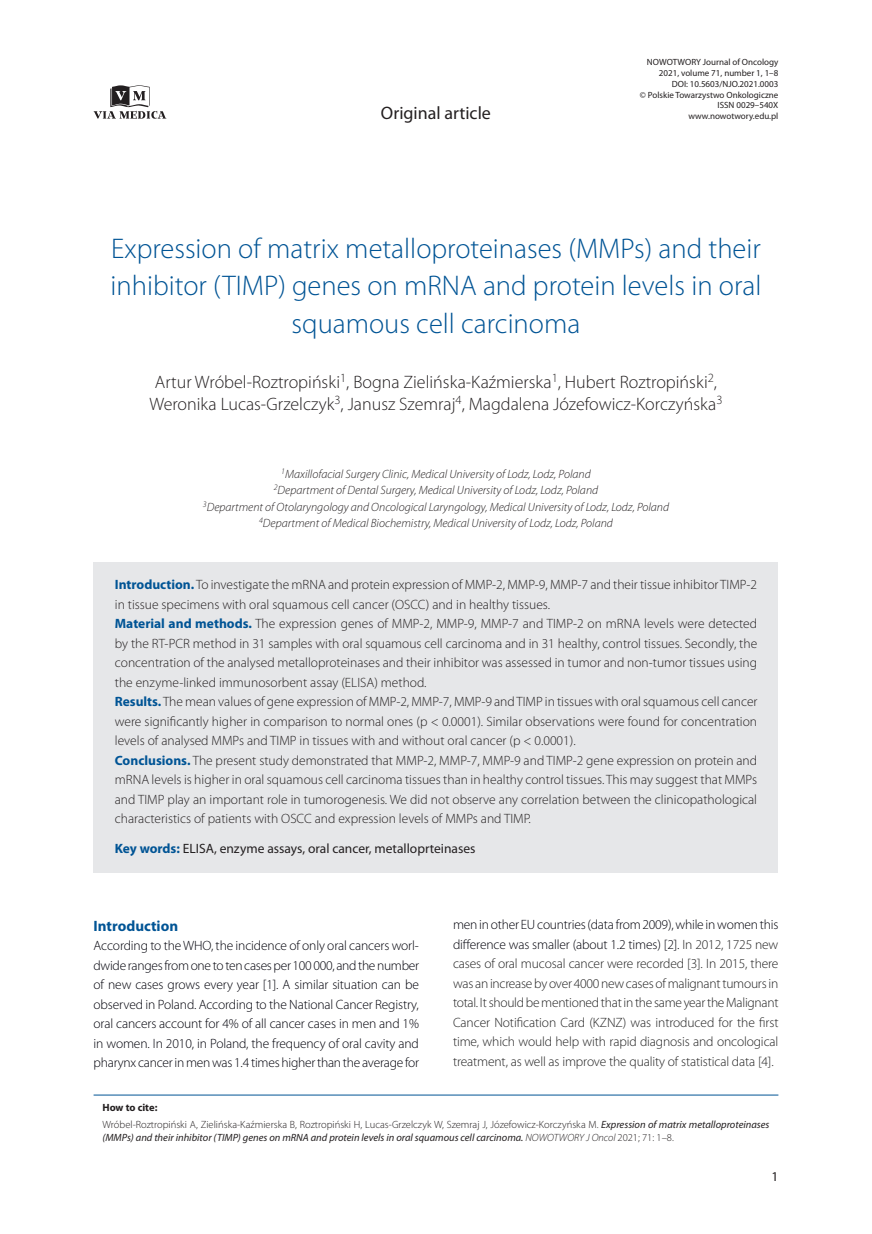
<style>
.page{position:relative;width:872px;height:1234px;background:#fff}
.page>*{position:absolute;margin:0;border:0;box-sizing:border-box;transform-origin:0 0}
._01_-_Tytuł_artykułu{font:300 28.5px/37.5px "Myriad Pro";color:#005495;text-align:center}
._02_-_Autor_artykułu{font:300 18px/21.6px "Myriad Pro";color:#231f20;text-align:center}
.t1{font:18px "Myriad Pro";color:#231f20}
._07_-_Srodtytul_1{font:700 15px "Myriad Pro";color:#005495}
._04_-_Streszczenie{font:300 13.5px/19.5px "Myriad Pro";color:#231f20;text-align:justify}
._08_-_Tekst_bez_wcie{font:300 13.5px/19.5px "Myriad Pro";letter-spacing:-.01em;color:#222;text-align:justify}
._08_-_Tekst_bez_wcie-2{font:300 13.5px/19.5px "Myriad Pro";letter-spacing:-.02em;color:#00000a;text-align:justify}
._05_-_Streszczenie_s{font:13.5px "Myriad Pro";color:#231f20}
._00_-_Praca{font:italic 300 12px "Myriad Pro";color:#231f20}
._00_-_Praca_ostatnia{font:italic 300 12px "Myriad Pro";color:#231f20}
._05_-_Tekst_ramka{font:italic 10.5px/12.6px "Myriad Pro";color:#231f20}
._05_-_Tekst_ramka-2{font:700 10.5px "Myriad Pro";letter-spacing:-.005em;color:#231f20}
.t2{font:9px/10.8px "Myriad Pro";color:#231f20;text-align:right}
.s1{font-weight:700;color:#005495}
.s2{color:#00000a}
.s3{font-weight:300;font-style:normal}
.s4{font-weight:300}
</style>
<div class="page">
<svg style="left:94px;top:85px;width:72px;height:34px"></svg>
<div style="left:94px;top:562px;width:684px;height:58px;background:#e6e7e9"></div>
<div style="left:94px;top:601px;width:684px;height:97px;background:#e6e7e9"></div>
<div style="left:94px;top:679px;width:684px;height:78px;background:#e6e7e9"></div>
<div style="left:94px;top:737px;width:684px;height:98px;background:#e6e7e9"></div>
<div style="left:94px;top:833px;width:684px;height:39px;background:#e6e7e9"></div>
<hr style="left:94px;top:1094px;width:684px;height:1px;background:#005495">
<h2 class="t1" style="left:381px;top:102px;width:111px">Original article</h2>
<p class="t2" style="left:640px;top:56px;width:140px">NOWOTWORY Journal of Oncology<br>2021, volume 71, number 1, 1–8<br>DOI: 10.5603/NJO.2021.0003<br>© Polskie Towarzystwo Onkologiczne<br>ISSN 0029–540X www.nowotwory.edu.pl</p>
<p class="_01_-_Tytuł_artykułu" style="left:111px;top:229px;width:652px">Expression of matrix metalloproteinases (MMPs) and their inhibitor (TIMP) genes on mRNA and protein levels in oral squamous cell carcinoma</p>
<p class="_02_-_Autor_artykułu" style="left:149px;top:371px;width:574px">Artur Wróbel-Roztropiński<sup>1</sup>, Bogna Zielińska-Kaźmierska<sup>1</sup>, Hubert Roztropiński<sup>2</sup>,<br>Weronika Lucas-Grzelczyk<sup>3</sup>, Janusz Szemraj<sup>4</sup>, Magdalena Józefowicz-Korczyńska<sup>3</sup></p>
<p class="_00_-_Praca" style="left:281px;top:466px;width:311px"><sup>1</sup>Maxillofacial Surgery Clinic, Medical University of Lodz, Lodz, Poland</p>
<p class="_00_-_Praca" style="left:274px;top:482px;width:326px"><sup>2</sup>Department of Dental Surgery, Medical University of Lodz, Lodz, Poland</p>
<p class="_00_-_Praca" style="left:203px;top:499px;width:468px"><sup>3</sup>Department of Otolaryngology and Oncological Laryngology, Medical University of Lodz, Lodz, Poland</p>
<p class="_00_-_Praca_ostatnia" style="left:259px;top:515px;width:355px"><sup>4</sup>Department of Medical Biochemistry, Medical University of Lodz, Lodz, Poland</p>
<p class="_04_-_Streszczenie" style="left:115px;top:574px;width:643px"><span class="s1">Introduction.</span> To investigate the mRNA and protein expression of MMP-2, MMP-9, MMP-7 and their tissue inhibitor TIMP-2 in tissue specimens with oral squamous cell cancer (OSCC) and in healthy tissues.</p>
<p class="_04_-_Streszczenie" style="left:115px;top:613px;width:644px"><span class="s1">Material and methods.</span> The expression genes of MMP-2, MMP-9, MMP-7 and TIMP-2 on mRNA levels were detected by the RT-PCR method in 31 samples with oral squamous cell carcinoma and in 31 healthy, control tissues. Secondly, the concentration of the analysed metalloproteinases and their inhibitor was assessed in tumor and non-tumor tissues using the enzyme-linked immunosorbent assay (ELISA) method.</p>
<p class="_04_-_Streszczenie" style="left:115px;top:691px;width:644px"><span class="s1">Results.</span> The mean values of gene expression of MMP-2, MMP-7, MMP-9 and TIMP in tissues with oral squamous cell cancer were significantly higher in comparison to normal ones (p &lt; 0.0001). Similar observations were found for concentration levels of analysed MMPs and TIMP in tissues with and without oral cancer (p &lt; 0.0001).</p>
<p class="_04_-_Streszczenie" style="left:115px;top:750px;width:644px"><span class="s1">Conclusions.</span> The present study demonstrated that MMP-2, MMP-7, MMP-9 and TIMP-2 gene expression on protein and mRNA levels is higher in oral squamous cell carcinoma tissues than in healthy control tissues. This may suggest that MMPs and TIMP play an important role in tumorogenesis. We did not observe any correlation between the clinicopathological characteristics of patients with OSCC and expression levels of MMPs and TIMP.</p>
<p class="_05_-_Streszczenie_s" style="left:115px;top:839px;width:362px"><span class="s1">Key words:</span> ELISA, enzyme assays, oral cancer, metalloprteinases</p>
<p class="_07_-_Srodtytul_1" style="left:94px;top:915px;width:86px">Introduction</p>
<p class="_08_-_Tekst_bez_wcie-2" style="left:94px;top:935px;width:327px">According to the WHO, the incidence of only oral cancers worl&shy;dwide ranges from one to ten cases per 100 000, and the number of new cases grows every year [1]. A similar situation can be observed in Poland. According to the National Cancer Registry, oral cancers account for 4% of all cancer cases in men and 1% in women. In 2010, in Poland, the frequency of oral cavity and pharynx cancer in men was 1.4 times higher than the average for</p>
<p class="_08_-_Tekst_bez_wcie" style="left:453px;top:914px;width:327px"><span class="s2">men in other EU countries (data from 2009), while in women this difference was smaller (about 1.2 times) [2].</span> In 2012, 1725 new cases of oral mucosal cancer were recorded [3]. In 2015, there was an increase by over 4000 new cases of malignant tumours in total. It should be mentioned that in the same year the Malignant Cancer Notification Card (KZNZ) was introduced for the first time, which would help with rapid diagnosis and oncological treatment, as well as improve the quality of statistical data [4].</p>
<p class="_05_-_Tekst_ramka-2" style="left:102px;top:1100px;width:56px">How to cite:</p>
<p class="_05_-_Tekst_ramka" style="left:102px;top:1117px;width:668px"><span class="s3">Wróbel-Roztropiński A, Zielińska-Kaźmierska B, Roztropiński H, Lucas-Grzelczyk W, Szemraj J, Józefowicz-Korczyńska M.</span> Expression of matrix metalloproteinases (MMPs) and their inhibitor (TIMP) genes on mRNA and protein levels in oral squamous cell carcinoma. <span class="s4">NOWOTWORY J Oncol</span> <span class="s3">2021; 71: 1–8.</span></p>
<p class="_05_-_Streszczenie_s" style="left:771px;top:1168px;width:8px">1</p>
</div>
